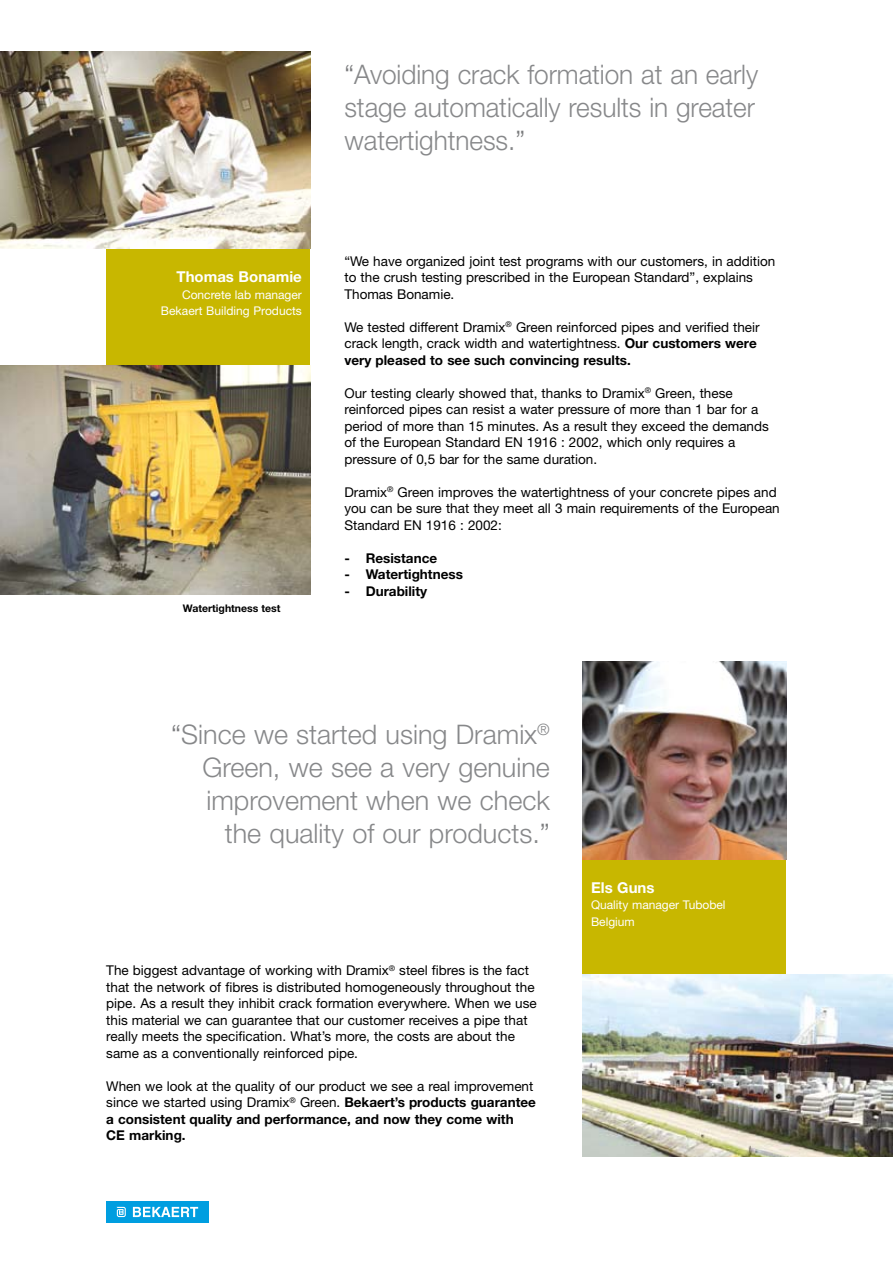
<style>
.page{position:relative;width:893px;height:1263px;background:#fff}
.page>*{position:absolute;margin:0;border:0;box-sizing:border-box;transform-origin:0 0}
.t1{font:300 27px/33px "Helvetica Neue LT Std";color:#87888a;text-align:right}
.t2{font:700 15px "Helvetica Neue LT Std";color:#fff}
.t3{font:13.5px/16.5px "Helvetica Neue LT Std";color:#000}
.t4{font:700 13.5px/16.5px "Helvetica Neue LT Std";color:#000}
.t5{font:12px/16.5px "Helvetica Neue LT Std";color:#fff}
.t6{font:700 10.5px "Helvetica Neue LT Std";color:#000}
.s1{color:#7b7c7e}
.s2{font-weight:700}
.s3{font-weight:400}
</style>
<div class="page">
<div style="left:106px;top:1201px;width:102px;height:21px;background:#009ee0"></div>
<svg style="left:117px;top:1207px;width:9px;height:10px"></svg>
<svg style="left:133px;top:1207px;width:65px;height:10px"></svg>
<div style="left:583px;top:860px;width:203px;height:117px;background:#c8b700"></div>
<img style="left:583px;top:662px;width:204px;height:198px">
<img style="left:583px;top:974px;width:310px;height:183px">
<div style="left:106px;top:216px;width:204px;height:150px;background:#c8b700"></div>
<img style="left:0;top:51px;width:310px;height:198px">
<img style="left:0;top:365px;width:310px;height:230px">
<p class="t2" style="left:177px;top:268px;width:127px">Thomas Bonamie</p>
<p class="t5" style="left:161px;top:286px;width:142px;text-align:right">Concrete lab manager<br>Bekaert Building Products</p>
<p class="t6" style="left:183px;top:602px;width:99px">Watertightness test</p>
<h1 class="t1" style="left:344px;top:57px;width:415px;text-align:left"><span class="s1">“</span>Avoiding crack formation at an early stage automatically results in greater watertightness.<span class="s1">”</span></h1>
<p class="t3" style="left:344px;top:252px;width:432px">“We have organized joint test programs with our customers, in addition to the crush testing prescribed in the European Standard”, explains<br>Thomas Bonamie.</p>
<p class="t3" style="left:344px;top:318px;width:417px">We tested different Dramix<sup>®</sup> Green reinforced pipes and verified their crack length, crack width and watertightness. <span class="s2">Our customers were very pleased to see such convincing results.</span></p>
<p class="t3" style="left:344px;top:384px;width:426px">Our testing clearly showed that, thanks to Dramix<sup>®</sup> Green, these reinforced pipes can resist a water pressure of more than 1 bar for a period of more than 15 minutes. As a result they exceed the demands of the European Standard EN 1916 : 2002, which only requires a pressure of 0,5 bar for the same duration.</p>
<p class="t3" style="left:344px;top:483px;width:437px">Dramix<sup>®</sup> Green improves the watertightness of your concrete pipes and you can be sure that they meet all 3 main requirements of the European<br>Standard EN 1916 : 2002:</p>
<p class="t4" style="left:344px;top:549px;width:94px">- Resistance</p>
<p class="t4" style="left:344px;top:566px;width:120px">- Watertightness</p>
<p class="t4" style="left:344px;top:582px;width:84px">- Durability</p>
<h1 class="t1" style="left:171px;top:717px;width:380px"><span class="s1">“</span>Since we started using Dramix<sup>®<br></sup>Green, we see a very genuine improvement when we check the quality of our products.<span class="s1">”</span></h1>
<p class="t3" style="left:106px;top:962px;width:432px">The biggest advantage of working with Dramix<sup>®</sup> steel fibres is the fact that the network of fibres is distributed homogeneously throughout the pipe. As a result they inhibit crack formation everywhere. When we use this material we can guarantee that our customer receives a pipe that really meets the specification. What’s more, the costs are about the same as a conventionally reinforced pipe.</p>
<p class="t4" style="left:106px;top:1077px;width:431px"><span class="s3">When we look at the quality of our product we see a real improvement since we started using Dramix</span><sup>®</sup> <span class="s3">Green.</span> Bekaert’s products guarantee a consistent quality and performance, and now they come with<br>CE marking.</p>
<p class="t2" style="left:591px;top:878px;width:65px">Els Guns</p>
<p class="t5" style="left:591px;top:896px;width:136px">Quality manager Tubobel<br>Belgium</p>
</div>
